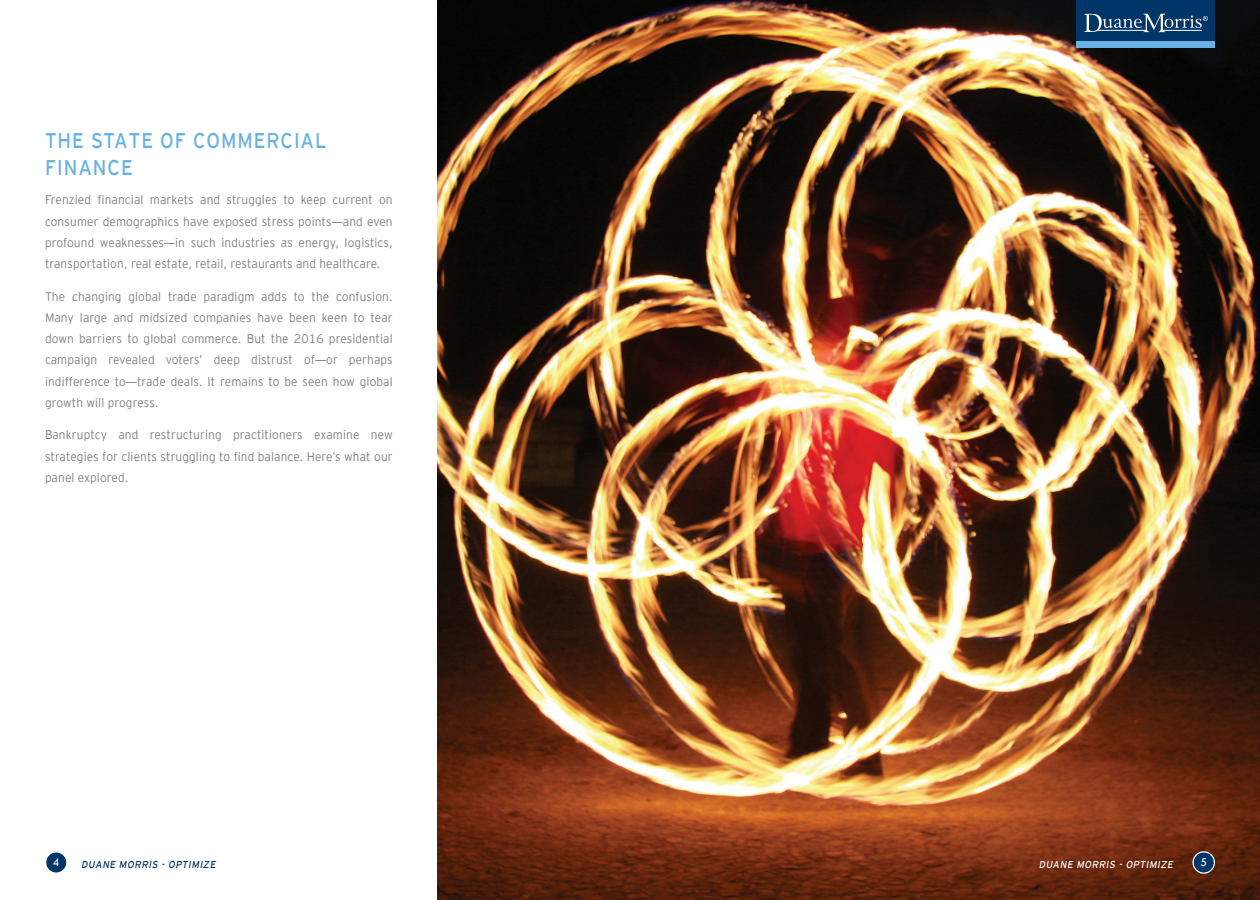
<style>
.page{position:relative;width:1260px;height:900px;background:#fff}
.page>*{position:absolute;margin:0;border:0;box-sizing:border-box;transform-origin:0 0}
.Chapter_Title{font:21.25px/26.2px "EY Interstate";letter-spacing:.05em;color:#69b1e2;scale:.9 1}
.EY_body_copy{font:300 12.5px/21.2px "EY Interstate";letter-spacing:.01em;color:#808083;text-align:justify;scale:.95 1}
.t1{font:12.5px "Tw Cen";color:#fff;scale:.95 1}
.Folio_text{font:italic 10px "EY Interstate";color:#003667;scale:.95 1}
.Folio_text-2{font:italic 10px "EY Interstate";color:#fff;scale:.95 1}
.s1{font-family:"Oslo";font-weight:400}
</style>
<div class="page">
<img style="left:438px;top:0;width:822px;height:900px">
<div style="left:1193px;top:852px;width:21px;height:21px;background:#003667;border-radius:50%"></div>
<div style="left:1192px;top:851px;width:23px;height:23px;border:1px solid #fff;border-radius:50%"></div>
<div style="left:46px;top:852px;width:21px;height:21px;background:#003667;border-radius:50%"></div>
<div style="left:45px;top:851px;width:23px;height:23px;border:1px solid #fff;border-radius:50%"></div>
<div style="left:1076px;top:0;width:139px;height:41px;background:#003667"></div>
<svg style="left:1084px;top:14px;width:124px;height:18px"></svg>
<div style="left:1076px;top:41px;width:139px;height:7px;background:#69b1e2"></div>
<p class="Chapter_Title" style="left:45px;top:127px;width:314px">THE STATE OF COMMERCIAL<br>FINANCE</p>
<p class="EY_body_copy" style="left:45px;top:189px;width:368px">Frenzied financial markets and struggles to keep current on consumer demographics have exposed stress points<span class="s1">—</span>and even profound weaknesses<span class="s1">—</span>in such industries as energy, logistics, transportation, real estate, retail, restaurants and healthcare.</p>
<p class="EY_body_copy" style="left:45px;top:285px;width:368px">The changing global trade paradigm adds to the confusion.<br>Many large and midsized companies have been keen to tear down barriers to global commerce. But the 2016 presidential campaign revealed voters’ deep distrust of<span class="s1">—</span>or perhaps indifference to<span class="s1">—</span>trade deals. It remains to be seen how global growth will progress.</p>
<p class="EY_body_copy" style="left:45px;top:424px;width:368px">Bankruptcy and restructuring practitioners examine new strategies for clients struggling to find balance. Here’s what our panel explored.</p>
<p class="t1" style="left:53px;top:855px;width:8px">4</p>
<p class="Folio_text" style="left:81px;top:857px;width:145px">DUANE MORRIS - OPTIMIZE</p>
<p class="Folio_text-2" style="left:1039px;top:857px;width:145px">DUANE MORRIS - OPTIMIZE</p>
<p class="t1" style="left:1200px;top:855px;width:8px">5</p>
</div>
